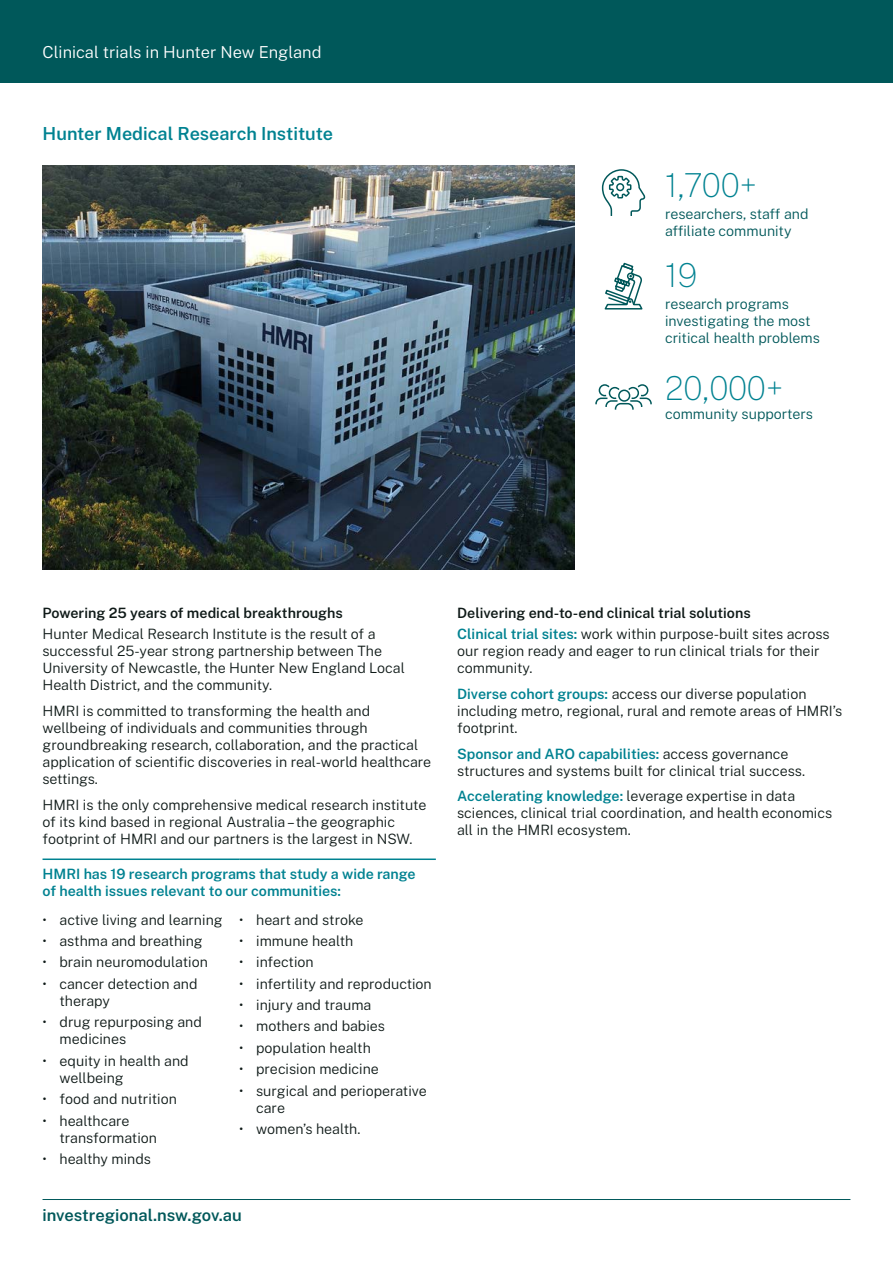
<style>
.page{position:relative;width:893px;height:1263px;background:#fff}
.page>*{position:absolute;margin:0;border:0;box-sizing:border-box;transform-origin:0 0}
.Body{font:100 33px "Public Sans";letter-spacing:-.01em;color:#008291}
.Heading_2{font:600 18px "Public Sans";color:#008291}
.t1{font:300 16.5px "Public Sans";color:#fff}
.t2{font:600 16.5px "Public Sans";color:#00585a}
.Body-2{font:300 14.25px/17.1px "Public Sans";color:#0f1a18}
.Body-3{font:300 14.25px/17.1px "Public Sans";color:#00585a}
.Body-4{font:600 14.25px/17.1px "Public Sans";color:#008291}
.Heading_3{font:600 14.25px "Public Sans";color:#0f1a18}
.s1{font-weight:600;color:#008291}
</style>
<div class="page">
<div style="left:0;top:0;width:893px;height:83px;background:#00585a"></div>
<hr style="left:43px;top:1199px;width:807px;height:1px;background:#00585a">
<img style="left:43px;top:166px;width:531px;height:404px">
<svg style="left:601px;top:169px;width:44px;height:47px"></svg>
<svg style="left:604px;top:262px;width:39px;height:48px"></svg>
<svg style="left:595px;top:384px;width:57px;height:26px"></svg>
<hr style="left:43px;top:858px;width:196px;height:2px;background:#008291">
<hr style="left:239px;top:858px;width:197px;height:2px;background:#008291">
<p class="t1" style="left:43px;top:41px;width:280px">Clinical trials in Hunter New England</p>
<h2 class="Heading_2" style="left:43px;top:121px;width:292px">Hunter Medical Research Institute</h2>
<p class="Body" style="left:665px;top:163px;width:93px">1,700+</p>
<p class="Body-3" style="left:665px;top:205px;width:145px">researchers, staff and affiliate community</p>
<p class="Body" style="left:665px;top:253px;width:34px">19</p>
<p class="Body-3" style="left:665px;top:294px;width:156px">research programs investigating the most critical health problems</p>
<p class="Body" style="left:665px;top:366px;width:120px">20,000+</p>
<p class="Body-3" style="left:665px;top:404px;width:149px">community supporters</p>
<h3 class="Heading_3" style="left:43px;top:602px;width:302px">Powering 25 years of medical breakthroughs</h3>
<p class="Body-2" style="left:43px;top:624px;width:364px">Hunter Medical Research Institute is the result of a successful 25-year strong partnership between The University of Newcastle, the Hunter New England Local Health District, and the community.</p>
<p class="Body-2" style="left:43px;top:701px;width:390px">HMRI is committed to transforming the health and wellbeing of individuals and communities through groundbreaking research, collaboration, and the practical application of scientific discoveries in real-world healthcare settings.</p>
<p class="Body-2" style="left:43px;top:795px;width:385px">HMRI is the only comprehensive medical research institute of its kind based in regional Australia – the geographic footprint of HMRI and our partners is the largest in NSW.</p>
<p class="Body-4" style="left:43px;top:865px;width:375px">HMRI has 19 research programs that study a wide range of health issues relevant to our communities:</p>
<p class="Body-2" style="left:43px;top:910px;width:182px">• active living and learning</p>
<p class="Body-2" style="left:43px;top:932px;width:162px">• asthma and breathing</p>
<p class="Body-2" style="left:43px;top:953px;width:167px">• brain neuromodulation</p>
<p class="Body-2" style="left:60px;top:974px;width:139px;text-indent:-17px">• cancer detection and therapy</p>
<p class="Body-2" style="left:60px;top:1013px;width:144px;text-indent:-17px">• drug repurposing and medicines</p>
<p class="Body-2" style="left:60px;top:1051px;width:131px;text-indent:-17px">• equity in health and wellbeing</p>
<p class="Body-2" style="left:43px;top:1090px;width:136px">• food and nutrition</p>
<p class="Body-2" style="left:60px;top:1111px;width:99px;text-indent:-17px">• healthcare transformation</p>
<p class="Body-2" style="left:43px;top:1149px;width:110px">• healthy minds</p>
<p class="Body-2" style="left:239px;top:910px;width:126px">• heart and stroke</p>
<p class="Body-2" style="left:239px;top:932px;width:116px">• immune health</p>
<p class="Body-2" style="left:239px;top:953px;width:76px">• infection</p>
<p class="Body-2" style="left:239px;top:974px;width:194px">• infertility and reproduction</p>
<p class="Body-2" style="left:239px;top:996px;width:134px">• injury and trauma</p>
<p class="Body-2" style="left:239px;top:1017px;width:147px">• mothers and babies</p>
<p class="Body-2" style="left:239px;top:1038px;width:133px">• population health</p>
<p class="Body-2" style="left:239px;top:1060px;width:141px">• precision medicine</p>
<p class="Body-2" style="left:256px;top:1081px;width:172px;text-indent:-17px">• surgical and perioperative care</p>
<p class="Body-2" style="left:239px;top:1120px;width:123px">• women’s health.</p>
<p class="t2" style="left:43px;top:1203px;width:201px">investregional.nsw.gov.au</p>
<h3 class="Heading_3" style="left:457px;top:602px;width:295px">Delivering end-to-end clinical trial solutions</h3>
<p class="Body-2" style="left:457px;top:624px;width:374px"><span class="s1">Clinical trial sites:</span> work within purpose-built sites across our region ready and eager to run clinical trials for their community.</p>
<p class="Body-2" style="left:457px;top:684px;width:387px"><span class="s1">Diverse cohort groups:</span> access our diverse population including metro, regional, rural and remote areas of HMRI’s footprint.</p>
<p class="Body-2" style="left:457px;top:744px;width:349px"><span class="s1">Sponsor and ARO capabilities:</span> access governance structures and systems built for clinical trial success.</p>
<p class="Body-2" style="left:457px;top:787px;width:377px"><span class="s1">Accelerating knowledge:</span> leverage expertise in data sciences, clinical trial coordination, and health economics all in the HMRI ecosystem.</p>
</div>
